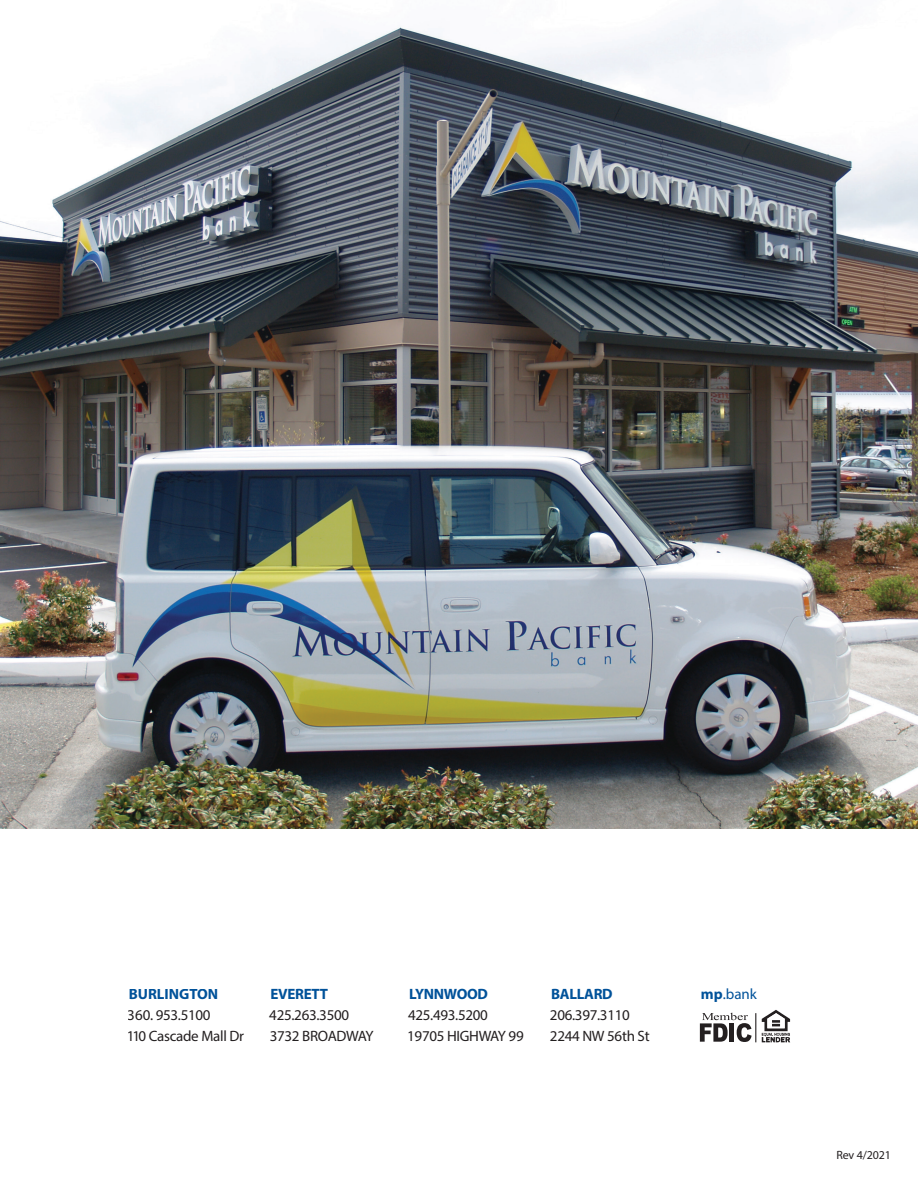
<style>
.page{position:relative;width:918px;height:1188px;background:#fff}
.page>*{position:absolute;margin:0;border:0;box-sizing:border-box;transform-origin:0 0}
.t1{font:15px/21px "Myriad Pro";letter-spacing:-.02em;color:#231f20}
.t2{font:700 15px "Myriad Pro";letter-spacing:-.02em;color:#01529a}
.t3{font:700 15px "Myriad Pro";color:#01529a}
.t4{font:15px "Myriad Pro";color:#01529a}
.t5{font:12px "Myriad Pro";letter-spacing:-.01em;color:#231f20}
.s1{font-weight:700}
</style>
<div class="page">
<img style="left:0;top:0;width:918px;height:828px">
<svg style="left:762px;top:1010px;width:28px;height:32px"></svg>
<svg style="left:700px;top:1013px;width:56px;height:29px"></svg>
<p class="t3" style="left:129px;top:985px;width:91px">BURLINGTON</p>
<p class="t1" style="left:127px;top:1005px;width:119px">360. 953.5100<br>110 Cascade Mall Dr</p>
<p class="t2" style="left:270px;top:985px;width:59px">EVERETT</p>
<p class="t1" style="left:269px;top:1005px;width:106px">425.263.3500<br>3732 BROADWAY</p>
<p class="t2" style="left:409px;top:985px;width:80px">LYNNWOOD</p>
<p class="t1" style="left:407px;top:1005px;width:118px">425.493.5200<br>19705 HIGHWAY 99</p>
<p class="t2" style="left:551px;top:985px;width:63px">BALLARD</p>
<p class="t1" style="left:550px;top:1005px;width:101px">206.397.3110<br>2244 NW 56th St</p>
<p class="t4" style="left:701px;top:985px;width:58px"><span class="s1">mp</span>.bank</p>
<p class="t5" style="left:836px;top:1148px;width:56px">Rev 4/2021</p>
</div>
